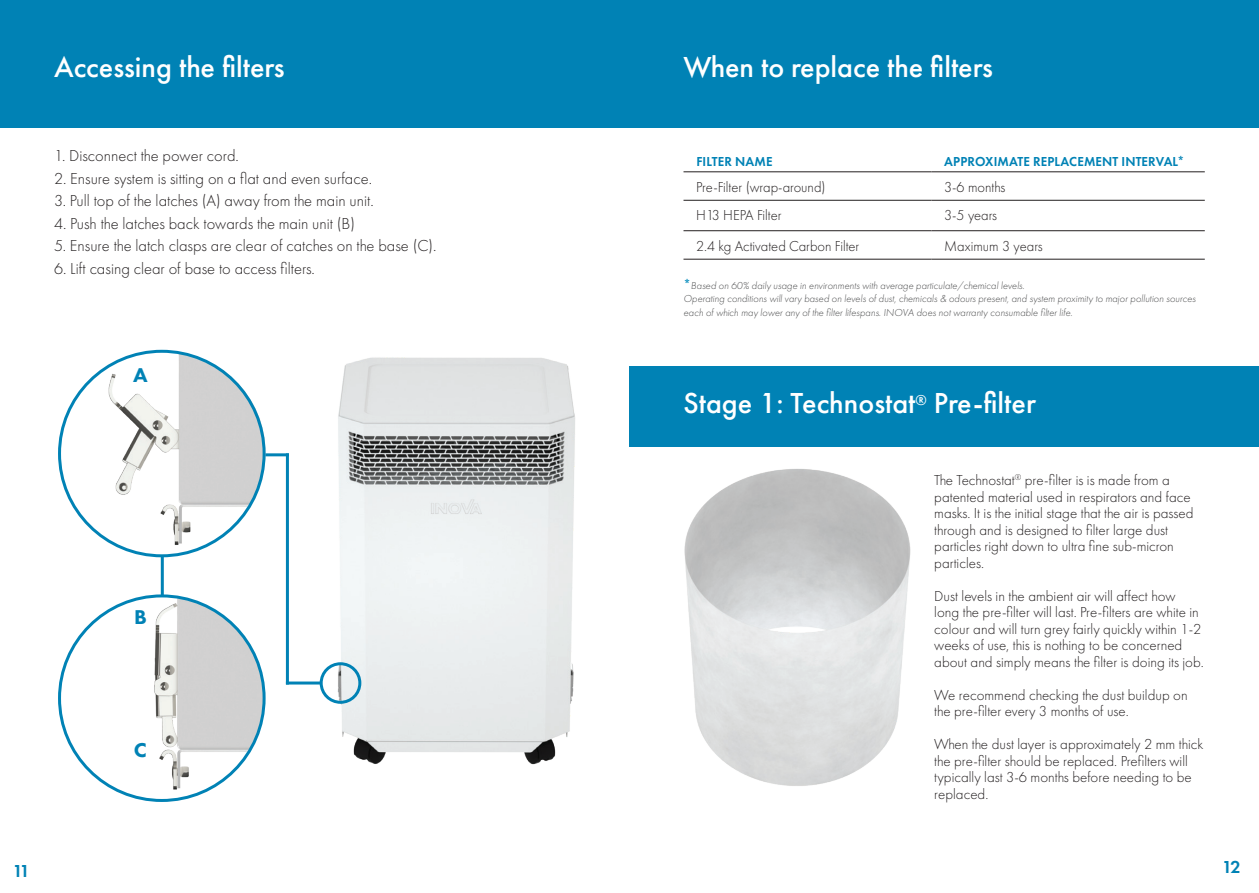
<style>
.page{position:relative;width:1259px;height:893px;background:#fff}
.page>*{position:absolute;margin:0;border:0;box-sizing:border-box;transform-origin:0 0}
.t1{font:500 30px "Futura PT";color:#fff}
.t2{font:800 20.7px "Futura PT";color:#0082b5;scale:1.04 1}
.t3{font:600 18px "Futura PT";color:#0082b5}
.t4{font:300 16.5px "Futura PT";color:#231f20}
.t5{font:300 15px/16.5px "Futura PT";color:#231f20}
.t6{font:600 13.5px "Futura PT";letter-spacing:.01em;color:#0082b5}
.t7{font:italic 300 10.5px/13.5px "Futura PT";color:#4b4c4d}
.s1{font-weight:600;font-style:normal;font-size:13.5px;color:#0a8ebe}
</style>
<div class="page">
<div style="left:0;top:0;width:1259px;height:128px;background:#0082b5"></div>
<hr style="left:264px;top:453px;width:25px;height:3px;background:#0082b5">
<hr style="left:286px;top:453px;width:3px;height:231px;background:#0082b5">
<img style="left:305px;top:357px;width:270px;height:408px">
<hr style="left:286px;top:681px;width:35px;height:3px;background:#0082b5">
<div style="left:320px;top:662px;width:41px;height:42px;border:3px solid #0082b5;border-radius:50%"></div>
<img style="left:58px;top:587px;width:204px;height:215px">
<img style="left:60px;top:349px;width:209px;height:209px">
<hr style="left:161px;top:555px;width:3px;height:40px;background:#0082b5">
<img style="left:684px;top:469px;width:227px;height:317px">
<hr style="left:683px;top:172px;width:248px;height:1px;background:#231f20">
<hr style="left:931px;top:172px;width:273px;height:1px;background:#231f20">
<hr style="left:683px;top:200px;width:248px;height:1px;background:#231f20">
<hr style="left:931px;top:200px;width:273px;height:1px;background:#231f20">
<hr style="left:683px;top:230px;width:248px;height:1px;background:#231f20">
<hr style="left:931px;top:230px;width:273px;height:1px;background:#231f20">
<hr style="left:683px;top:259px;width:248px;height:1px;background:#231f20">
<hr style="left:931px;top:259px;width:273px;height:1px;background:#231f20">
<div style="left:629px;top:366px;width:630px;height:80px;background:#0082b5"></div>
<h1 class="t1" style="left:54px;top:49px;width:232px">Accessing the filters</h1>
<h1 class="t1" style="left:683px;top:49px;width:311px">When to replace the filters</h1>
<p class="t4" style="left:54px;top:147px;width:186px">1. Disconnect the power cord.</p>
<p class="t4" style="left:54px;top:169px;width:319px">2. Ensure system is sitting on a flat and even surface.</p>
<p class="t4" style="left:54px;top:192px;width:321px">3. Pull top of the latches (A) away from the main unit.</p>
<p class="t4" style="left:54px;top:214px;width:302px">4. Push the latches back towards the main unit (B)</p>
<p class="t4" style="left:54px;top:237px;width:384px">5. Ensure the latch clasps are clear of catches on the base (C).</p>
<p class="t4" style="left:54px;top:259px;width:262px">6. Lift casing clear of base to access filters.</p>
<h2 class="t2" style="left:133px;top:362px;width:16px">A</h2>
<h2 class="t2" style="left:134px;top:604px;width:14px">B</h2>
<h2 class="t2" style="left:134px;top:737px;width:14px">C</h2>
<p class="t6" style="left:696px;top:153px;width:78px">FILTER NAME</p>
<p class="t6" style="left:944px;top:153px;width:242px">APPROXIMATE REPLACEMENT INTERVAL*</p>
<p class="t5" style="left:696px;top:179px;width:131px">Pre-Filter (wrap-around)</p>
<p class="t5" style="left:944px;top:179px;width:62px">3-6 months</p>
<p class="t5" style="left:696px;top:207px;width:87px">H13 HEPA Filter</p>
<p class="t5" style="left:944px;top:207px;width:54px">3-5 years</p>
<p class="t5" style="left:696px;top:238px;width:165px">2.4 kg Activated Carbon Filter</p>
<p class="t5" style="left:944px;top:238px;width:100px">Maximum 3 years</p>
<p class="t7" style="left:683px;top:279px;width:514px"><span class="s1">*</span>Based on 60% daily usage in environments with average particulate/chemical levels.<br>Operating conditions will vary based on levels of dust, chemicals &amp; odours present, and system proximity to major pollution sources each of which may lower any of the filter lifespans. INOVA does not warranty consumable filter life.</p>
<h1 class="t1" style="left:683px;top:385px;width:354px">Stage 1: Technostat<sup>®</sup> Pre-filter</h1>
<p class="t5" style="left:934px;top:472px;width:261px">The Technostat<sup>®</sup> pre-filter is is made from a patented material used in respirators and face masks. It is the initial stage that the air is passed through and is designed to filter large dust particles right down to ultra fine sub-micron particles.</p>
<p class="t5" style="left:934px;top:588px;width:271px">Dust levels in the ambient air will affect how long the pre-filter will last. Pre-filters are white in colour and will turn grey fairly quickly within 1-2 weeks of use, this is nothing to be concerned about and simply means the filter is doing its job.</p>
<p class="t5" style="left:934px;top:687px;width:255px">We recommend checking the dust buildup on the pre-filter every 3 months of use.</p>
<p class="t5" style="left:934px;top:736px;width:271px">When the dust layer is approximately 2 mm thick the pre-filter should be replaced. Prefilters will typically last 3-6 months before needing to be replaced.</p>
<p class="t3" style="left:13px;top:860px;width:19px">11</p>
<p class="t3" style="left:1222px;top:856px;width:20px">12</p>
</div>
